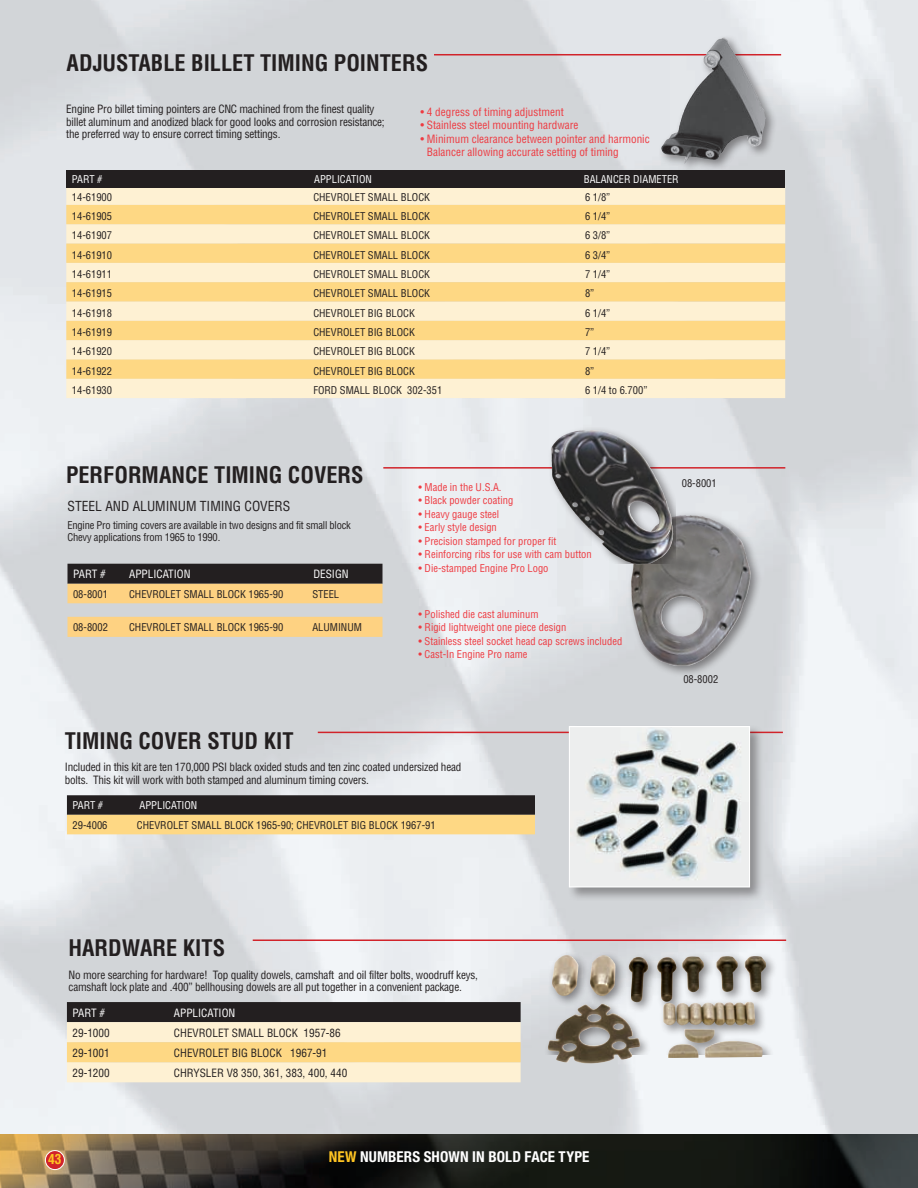
<style>
.page{position:relative;width:918px;height:1188px;background:#fff}
.page>*{position:absolute;margin:0;border:0;box-sizing:border-box;transform-origin:0 0}
.t1{font:700 condensed 22.35px "Helvetica";color:#231f20}
.t2{font:700 condensed 15px "Helvetica Neue";letter-spacing:.005em;color:#fff}
.t3{font:condensed 13.5px "Helvetica";color:#231f20}
.t4{font:700 condensed 13.5px "Helvetica";color:#fec422}
.t5{font:condensed 11.1px/12.6px "Helvetica";letter-spacing:-.02em;color:#231f20}
.t6{font:condensed 11.1px/13.5px "Helvetica";color:#ee3a41}
.t7{font:condensed 11.1px "Helvetica";color:#231f20}
.t8{font:condensed 11.1px "Helvetica";color:#fff}
.t9{font:condensed 10.5px "Helvetica";color:#231f20}
.t10{font:condensed 10.5px "Helvetica";color:#ee3a41}
.t11{font:condensed 10.5px/12.6px "Helvetica";letter-spacing:-.02em;color:#231f20}
.t12{font:condensed 10.5px "Helvetica";color:#fff}
.s1{color:#fec422}
</style>
<div class="page">
<img style="left:0;top:0;width:918px;height:1134px">
<img style="left:0;top:1134px;width:918px;height:54px">
<div style="left:45px;top:1151px;width:19px;height:19px;background:#d1232a;border-radius:50%"></div>
<div style="left:45px;top:1150px;width:20px;height:20px;border:1px solid #fff;border-radius:50%"></div>
<hr style="left:434px;top:54px;width:347px;height:1px;background:#d1232a">
<div style="left:657px;top:33px;width:120px;height:140px;background:#231f20;opacity:.5"></div>
<img style="left:661px;top:38px;width:105px;height:126px">
<div style="left:66px;top:188px;width:719px;height:210px;background:#fef1d3"></div>
<svg style="left:66px;top:205px;width:719px;height:174px;background:#fde2a7"></svg>
<div style="left:66px;top:170px;width:719px;height:18px;background:#231f20"></div>
<svg style="left:67px;top:795px;width:468px;height:39px;background:#907c53"></svg>
<hr style="left:318px;top:732px;width:465px;height:1px;background:#d1232a">
<div style="left:567px;top:724px;width:197px;height:178px;background:#231f20;opacity:.4"></div>
<img style="left:571px;top:728px;width:177px;height:157px">
<div style="left:569px;top:726px;width:181px;height:161px;border:1px solid #fff"></div>
<svg style="left:68px;top:564px;width:314px;height:73px;background:#baa277"></svg>
<hr style="left:383px;top:467px;width:402px;height:2px;background:#d1232a">
<div style="left:627px;top:510px;width:135px;height:167px;background:#231f20;opacity:.5"></div>
<img style="left:631px;top:514px;width:120px;height:152px">
<div style="left:535px;top:413px;width:140px;height:151px;background:#231f20;opacity:.5"></div>
<img style="left:540px;top:418px;width:86px;height:143px">
<svg style="left:67px;top:1002px;width:454px;height:80px;background:#c7b692"></svg>
<hr style="left:253px;top:940px;width:533px;height:1px;background:#d1232a">
<div style="left:543px;top:931px;width:234px;height:124px;background:#231f20;opacity:.5"></div>
<img style="left:552px;top:935px;width:214px;height:90px">
<h1 class="t1" style="left:67px;top:49px;width:363px">ADJUSTABLE BILLET TIMING POINTERS</h1>
<p class="t5" style="left:66px;top:103px;width:320px">Engine Pro billet timing pointers are CNC machined from the finest quality billet aluminum and anodized black for good looks and corrosion resistance; the preferred way to ensure correct timing settings.</p>
<p class="t6" style="left:420px;top:105px;width:145px">• 4 degress of timing adjustment</p>
<p class="t6" style="left:420px;top:118px;width:160px">• Stainless steel mounting hardware</p>
<p class="t6" style="left:427px;top:132px;width:224px;text-indent:-7px">• Minimum clearance between pointer and harmonic<br>Balancer allowing accurate setting of timing</p>
<p class="t12" style="left:72px;top:173px;width:32px">PART #</p>
<p class="t12" style="left:314px;top:173px;width:59px">APPLICATION</p>
<p class="t12" style="left:584px;top:173px;width:96px">BALANCER DIAMETER</p>
<p class="t9" style="left:72px;top:190px;width:42px">14-61900</p>
<p class="t9" style="left:313px;top:190px;width:118px">CHEVROLET SMALL BLOCK</p>
<p class="t9" style="left:585px;top:190px;width:27px">6 1/8”</p>
<p class="t9" style="left:72px;top:210px;width:42px">14-61905</p>
<p class="t9" style="left:313px;top:210px;width:118px">CHEVROLET SMALL BLOCK</p>
<p class="t9" style="left:585px;top:210px;width:27px">6 1/4”</p>
<p class="t9" style="left:72px;top:229px;width:42px">14-61907</p>
<p class="t9" style="left:313px;top:229px;width:118px">CHEVROLET SMALL BLOCK</p>
<p class="t9" style="left:585px;top:229px;width:27px">6 3/8”</p>
<p class="t9" style="left:72px;top:248px;width:42px">14-61910</p>
<p class="t9" style="left:313px;top:248px;width:118px">CHEVROLET SMALL BLOCK</p>
<p class="t9" style="left:585px;top:248px;width:27px">6 3/4”</p>
<p class="t9" style="left:72px;top:268px;width:42px">14-61911</p>
<p class="t9" style="left:313px;top:268px;width:118px">CHEVROLET SMALL BLOCK</p>
<p class="t9" style="left:585px;top:268px;width:27px">7 1/4”</p>
<p class="t9" style="left:72px;top:287px;width:42px">14-61915</p>
<p class="t9" style="left:313px;top:287px;width:118px">CHEVROLET SMALL BLOCK</p>
<p class="t9" style="left:585px;top:287px;width:11px">8”</p>
<p class="t9" style="left:72px;top:306px;width:42px">14-61918</p>
<p class="t9" style="left:313px;top:306px;width:103px">CHEVROLET BIG BLOCK</p>
<p class="t9" style="left:585px;top:306px;width:27px">6 1/4”</p>
<p class="t9" style="left:72px;top:326px;width:42px">14-61919</p>
<p class="t9" style="left:313px;top:326px;width:103px">CHEVROLET BIG BLOCK</p>
<p class="t9" style="left:585px;top:326px;width:11px">7”</p>
<p class="t9" style="left:72px;top:345px;width:42px">14-61920</p>
<p class="t9" style="left:313px;top:345px;width:103px">CHEVROLET BIG BLOCK</p>
<p class="t9" style="left:585px;top:345px;width:27px">7 1/4”</p>
<p class="t9" style="left:72px;top:364px;width:42px">14-61922</p>
<p class="t9" style="left:313px;top:364px;width:103px">CHEVROLET BIG BLOCK</p>
<p class="t9" style="left:585px;top:364px;width:11px">8”</p>
<p class="t9" style="left:72px;top:384px;width:42px">14-61930</p>
<p class="t9" style="left:313px;top:384px;width:130px">FORD SMALL BLOCK 302-351</p>
<p class="t9" style="left:585px;top:384px;width:64px">6 1/4 to 6.700”</p>
<h1 class="t1" style="left:66px;top:461px;width:299px">PERFORMANCE TIMING COVERS</h1>
<p class="t3" style="left:68px;top:498px;width:224px">STEEL AND ALUMINUM TIMING COVERS</p>
<p class="t11" style="left:68px;top:518px;width:285px">Engine Pro timing covers are available in two designs and fit small block<br>Chevy applications from 1965 to 1990.</p>
<p class="t8" style="left:73px;top:567px;width:34px">PART #</p>
<p class="t8" style="left:129px;top:567px;width:63px">APPLICATION</p>
<p class="t8" style="left:313px;top:567px;width:37px">DESIGN</p>
<p class="t9" style="left:73px;top:587px;width:36px">08-8001</p>
<p class="t9" style="left:129px;top:587px;width:156px">CHEVROLET SMALL BLOCK 1965-90</p>
<p class="t9" style="left:312px;top:587px;width:28px">STEEL</p>
<p class="t9" style="left:73px;top:620px;width:36px">08-8002</p>
<p class="t9" style="left:129px;top:620px;width:156px">CHEVROLET SMALL BLOCK 1965-90</p>
<p class="t9" style="left:312px;top:620px;width:51px">ALUMINUM</p>
<p class="t10" style="left:418px;top:480px;width:85px">• Made in the U.S.A.</p>
<p class="t10" style="left:418px;top:494px;width:96px">• Black powder coating</p>
<p class="t10" style="left:418px;top:507px;width:82px">• Heavy gauge steel</p>
<p class="t10" style="left:418px;top:521px;width:80px">• Early style design</p>
<p class="t10" style="left:418px;top:534px;width:139px">• Precision stamped for proper fit</p>
<p class="t10" style="left:418px;top:548px;width:175px">• Reinforcing ribs for use with cam button</p>
<p class="t10" style="left:418px;top:562px;width:132px">• Die-stamped Engine Pro Logo</p>
<p class="t10" style="left:418px;top:608px;width:122px">• Polished die cast aluminum</p>
<p class="t10" style="left:418px;top:621px;width:149px">• Rigid lightweight one piece design</p>
<p class="t10" style="left:418px;top:635px;width:205px">• Stainless steel socket head cap screws included</p>
<p class="t10" style="left:418px;top:648px;width:111px">• Cast-In Engine Pro name</p>
<h1 class="t1" style="left:65px;top:727px;width:230px">TIMING COVER STUD KIT</h1>
<p class="t5" style="left:65px;top:761px;width:398px">Included in this kit are ten 170,000 PSI black oxided studs and ten zinc coated undersized head bolts. This kit will work with both stamped and aluminum timing covers.</p>
<p class="t12" style="left:73px;top:799px;width:32px">PART #</p>
<p class="t12" style="left:140px;top:799px;width:59px">APPLICATION</p>
<p class="t9" style="left:73px;top:818px;width:36px">29-4006</p>
<p class="t9" style="left:137px;top:818px;width:13px">Chevrolet</p>
<p class="t9" style="left:192px;top:818px;width:7px">small</p>
<p class="t9" style="left:224px;top:818px;width:7px">block</p>
<p class="t9" style="left:256px;top:818px;width:53px">1965-90; Chevrolet</p>
<p class="t9" style="left:351px;top:818px;width:6px">big</p>
<p class="t9" style="left:369px;top:818px;width:7px">block</p>
<p class="t9" style="left:401px;top:818px;width:36px">1967-91</p>
<p class="t9" style="left:682px;top:476px;width:36px">08-8001</p>
<p class="t9" style="left:683px;top:673px;width:36px">08-8002</p>
<h1 class="t1" style="left:69px;top:934px;width:158px">HARDWARE KITS</h1>
<p class="t5" style="left:69px;top:968px;width:411px">No more searching for hardware! Top quality dowels, camshaft and oil filter bolts, woodruff keys, camshaft lock plate and .400” bellhousing dowels are all put together in a convenient package.</p>
<p class="t8" style="left:73px;top:1006px;width:34px">PART #</p>
<p class="t8" style="left:174px;top:1006px;width:63px">APPLICATION</p>
<p class="t5" style="left:73px;top:1026px;width:39px">29-1000</p>
<p class="t7" style="left:174px;top:1026px;width:168px">CHEVROLET SMALL BLOCK 1957-86</p>
<p class="t5" style="left:73px;top:1046px;width:39px">29-1001</p>
<p class="t7" style="left:174px;top:1046px;width:155px">CHEVROLET BIG BLOCK 1967-91</p>
<p class="t5" style="left:73px;top:1066px;width:39px">29-1200</p>
<p class="t5" style="left:174px;top:1066px;width:14px">Chrysler</p>
<p class="t7" style="left:227px;top:1066px;width:122px">V8 350, 361, 383, 400, 440</p>
<p class="t4" style="left:48px;top:1151px;width:15px">43</p>
<h2 class="t2" style="left:329px;top:1148px;width:262px"><span class="s1">NEW</span> NUMBERS SHOWN IN BOLD FACE TYPE</h2>
</div>
